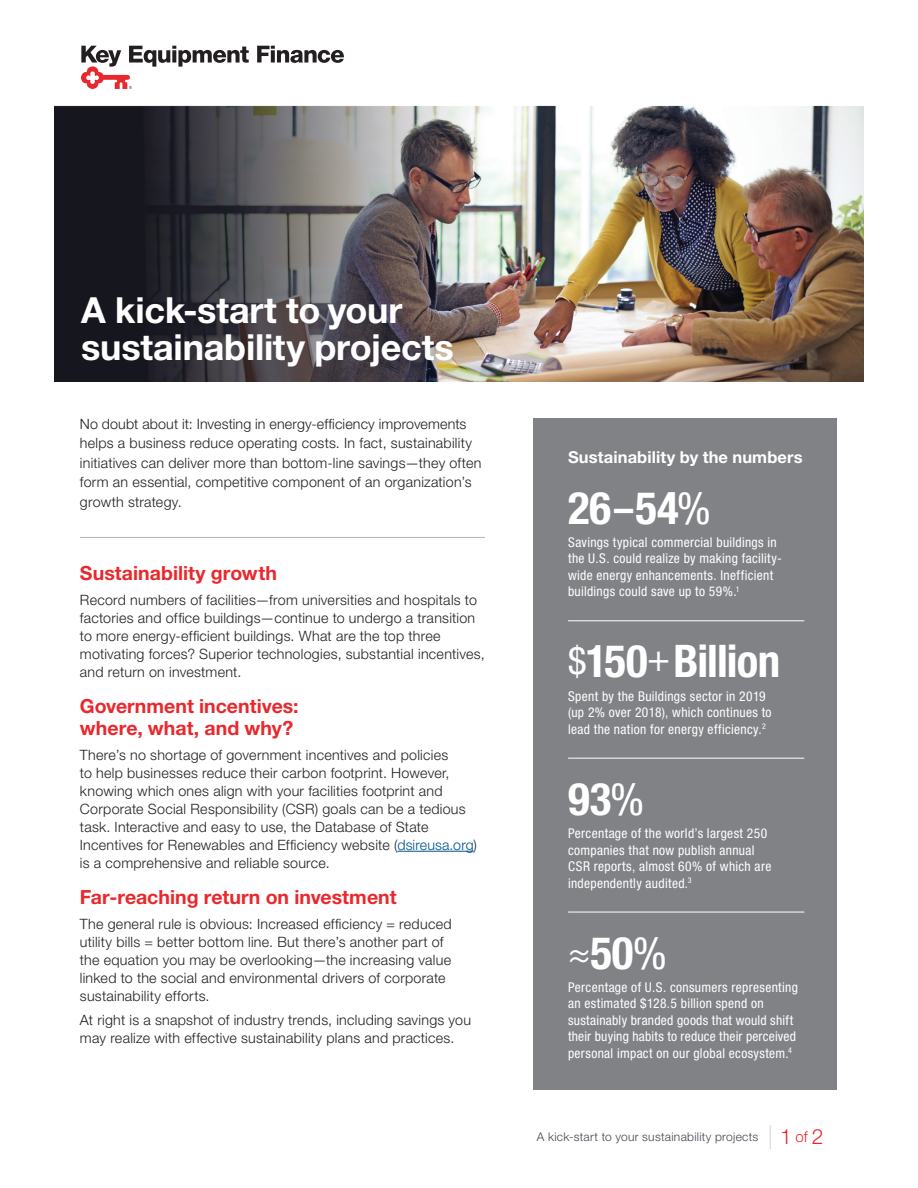
<style>
.page{position:relative;width:918px;height:1188px;background:#fff}
.page>*{position:absolute;margin:0;border:0;box-sizing:border-box;transform-origin:0 0}
.t1{font:700 condensed 45px "Helvetica Neue LT Std";letter-spacing:-.02em;color:#fff}
.t2{font:condensed 45px "Helvetica Neue LT Std";color:#fff}
.t3{font:700 36px/37.5px "Helvetica Neue LT Std";letter-spacing:-.005em;color:#fff}
.t4{font:700 19.5px/22.5px "Helvetica Neue LT Std";color:#e9282d}
.t5{font:700 16.5px "Helvetica Neue LT Std";letter-spacing:.005em;color:#fff}
.t6{font:300 14.25px/18px "Helvetica Neue LT Std";letter-spacing:.02em;color:#231f20}
.t7{font:condensed 13.5px/16.5px "Helvetica Neue LT Std";letter-spacing:.02em;color:#fff}
.t8{font:300 12px "Helvetica Neue LT Std";letter-spacing:.025em;color:#41464e}
.s1{color:#00548e}
.s2{font-size:38.25px}
.s3{font-weight:400}
.s4{font-weight:400;font-size:38.25px}
.s5{font-weight:700}
.s6{font-size:21px;color:#e9282d}
.s7{font-size:15px;color:#e9282d}
</style>
<div class="page">
<svg style="left:257px;top:46px;width:87px;height:17px"></svg>
<svg style="left:81px;top:46px;width:168px;height:43px"></svg>
<img style="left:54px;top:105px;width:810px;height:277px">
<svg style="left:770px;top:1125px;width:1px;height:24px"></svg>
<hr style="left:80px;top:537px;width:405px;height:1px;background:#b4b2b2">
<hr style="left:397px;top:851px;width:77px;height:1px;background:#00548e">
<div style="left:533px;top:418px;width:304px;height:672px;background:#808285"></div>
<hr style="left:568px;top:620px;width:236px;height:1px;background:#fff">
<hr style="left:568px;top:758px;width:236px;height:1px;background:#fff">
<hr style="left:568px;top:912px;width:236px;height:1px;background:#fff">
<h2 class="t3" style="left:81px;top:290px;width:374px">A kick-start to your sustainability projects</h2>
<p class="t6" style="left:80px;top:414px;width:403px;line-height:19.5px">No doubt about it: Investing in energy-efficiency improvements helps a business reduce operating costs. In fact, sustainability initiatives can deliver more than bottom-line savings—they often form an essential, competitive component of an organization’s growth strategy.</p>
<h3 class="t4" style="left:80px;top:561px;width:199px">Sustainability growth</h3>
<p class="t6" style="left:80px;top:590px;width:406px">Record numbers of facilities—from universities and hospitals to factories and office buildings—continue to undergo a transition to more energy-efficient buildings. What are the top three motivating forces? Superior technologies, substantial incentives, and return on investment.</p>
<h3 class="t4" style="left:80px;top:694px;width:220px">Government incentives: where, what, and why?</h3>
<p class="t6" style="left:80px;top:745px;width:399px">There’s no shortage of government incentives and policies<br>to help businesses reduce their carbon footprint. However, knowing which ones align with your facilities footprint and Corporate Social Responsibility (CSR) goals can be a tedious task. Interactive and easy to use, the Database of State Incentives for Renewables and Efficiency website (<span class="s1">dsireusa.org</span>) is a comprehensive and reliable source.</p>
<h3 class="t4" style="left:80px;top:885px;width:318px">Far-reaching return on investment</h3>
<p class="t6" style="left:80px;top:914px;width:373px">The general rule is obvious: Increased efficiency = reduced utility bills = better bottom line. But there’s another part of the equation you may be overlooking—the increasing value linked to the social and environmental drivers of corporate sustainability efforts.</p>
<p class="t6" style="left:80px;top:1011px;width:393px">At right is a snapshot of industry trends, including savings you may realize with effective sustainability plans and practices.</p>
<p class="t5" style="left:568px;top:447px;width:236px">Sustainability by the numbers</p>
<h1 class="t1" style="left:568px;top:480px;width:144px">26<span class="s2">–</span>54<span class="s3">%</span></h1>
<p class="t7" style="left:568px;top:534px;width:215px">Savings typical commercial buildings in the U.S. could realize by making facility&shy;wide energy enhancements. Inefficient buildings could save up to 59%.<sup>1</sup></p>
<h1 class="t1" style="left:568px;top:634px;width:214px"><span class="s4">$</span>150<span class="s4">+</span>Billion</h1>
<p class="t7" style="left:568px;top:688px;width:205px">Spent by the Buildings sector in 2019 (up 2% over 2018), which continues to lead the nation for energy efficiency.<sup>2</sup></p>
<h1 class="t1" style="left:568px;top:772px;width:78px">93<span class="s3">%</span></h1>
<p class="t7" style="left:568px;top:825px;width:205px">Percentage of the world’s largest 250 companies that now publish annual CSR reports, almost 60% of which are independently audited.<sup>3</sup></p>
<h1 class="t2" style="left:568px;top:927px;width:100px">≈<span class="s5">50</span>%</h1>
<p class="t7" style="left:568px;top:979px;width:231px">Percentage of U.S. consumers representing an estimated $128.5 billion spend on sustainably branded goods that would shift their buying habits to reduce their perceived personal impact on our global ecosystem.<sup>4</sup></p>
<p class="t8" style="left:537px;top:1130px;width:288px">A kick-start to your sustainability projects <span class="s6">1</span> <span class="s7">of</span> <span class="s6">2</span></p>
</div>
